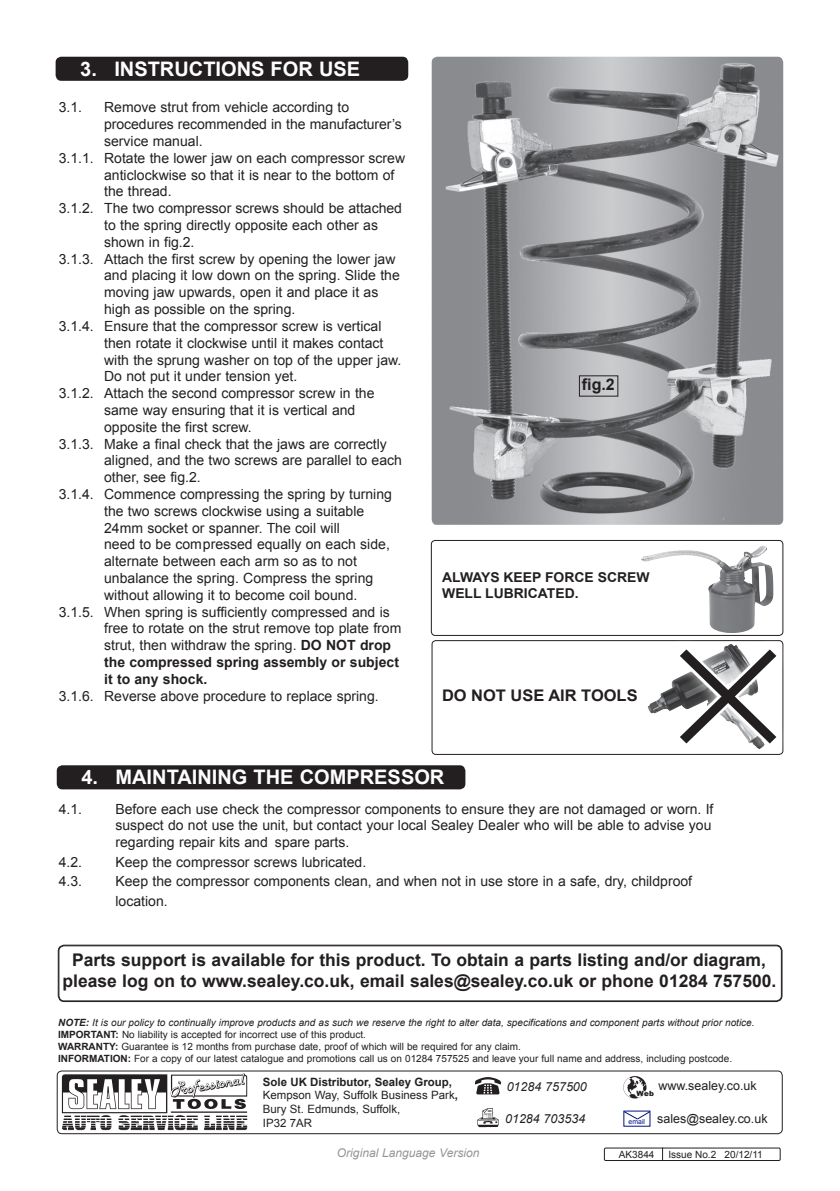
<style>
.page{position:relative;width:840px;height:1191px;background:#fff}
.page>*{position:absolute;margin:0;border:0;box-sizing:border-box;transform-origin:0 0}
.Chapter_Header{font:700 20px "Arial";color:#fff}
.t1{font:700 17.4px/21px "Arial";color:#231f20;text-align:center}
.t2{font:700 16px "Arial";color:#231f20}
.Normal{font:14px/16.8px "Arial";color:#231f20}
.Sub_Heading{font:14px "Arial";color:#231f20}
.t3{font:700 13.6px "Arial";color:#231f20}
.t4{font:12.4px "Arial";color:#231f20}
.t5{font:italic 12.4px "Arial";color:#231f20}
.t6{font:italic 12px "Arial";color:#939598}
.t7{font:11.4px/13.8px "Arial";color:#231f20}
.t8{font:10px "Arial";color:#231f20}
.t9{font:italic 10px "Arial";color:#231f20}
.t10{font:900 7.2px "Arial";color:#231f20}
.t11{font:6.8px "Arial";color:#001381}
.s1{font-weight:700}
</style>
<div class="page">
<div style="left:57px;top:765px;width:408px;height:24px;background:#231f20;border-radius:6px"></div>
<div style="left:56px;top:57px;width:352px;height:24px;background:#231f20;border-radius:6px"></div>
<div style="left:59px;top:945px;width:722px;height:56px;border:1px solid #231f20;border-radius:5px"></div>
<img style="left:62px;top:1073px;width:185px;height:57px">
<div style="left:57px;top:1070px;width:725px;height:64px;border:1px solid #231f20;border-radius:5px"></div>
<img style="left:477px;top:1108px;width:22px;height:19px">
<img style="left:474px;top:1078px;width:26px;height:17px">
<img style="left:622px;top:1075px;width:24px;height:24px;border-radius:12px">
<svg style="left:623px;top:1110px;width:27px;height:10px"></svg>
<img style="left:431px;top:57px;width:351px;height:468px">
<div style="left:578px;top:375px;width:40px;height:22px;border:1px solid #231f20"></div>
<div style="left:431px;top:540px;width:351px;height:96px;border:1px solid #231f20;border-radius:4px"></div>
<div style="left:431px;top:640px;width:351px;height:114px;border:1px solid #231f20;border-radius:4px"></div>
<img style="left:641px;top:546px;width:132px;height:87px">
<img style="left:647px;top:692px;width:16px;height:22px">
<div style="left:663px;top:634px;width:176px;height:187px;background:#fff"></div>
<div style="left:603px;top:1147px;width:177px;height:14px;border:1px solid #231f20"></div>
<svg style="left:679px;top:648px;width:85px;height:95px"></svg>
<p class="Chapter_Header" style="left:80px;top:56px;width:31px">3. instructions</p>
<p class="Chapter_Header" style="left:270px;top:56px;width:15px">for</p>
<p class="Chapter_Header" style="left:319px;top:56px;width:14px">use</p>
<p class="Normal" style="left:59px;top:99px;width:25px">3.1.</p>
<p class="Normal" style="left:104px;top:99px;width:246px">Remove strut from vehicle according to</p>
<p class="Normal" style="left:104px;top:116px;width:299px">procedures recommended in the manufacturer’s service manual.</p>
<p class="Normal" style="left:59px;top:150px;width:348px">3.1.1. Rotate the lower jaw on each compressor screw</p>
<p class="Normal" style="left:104px;top:166px;width:291px">anticlockwise so that it is near to the bottom of the thread.</p>
<p class="Normal" style="left:104px;top:200px;width:299px;text-indent:-45px">3.1.2. The two compressor screws should be attached to the spring directly opposite each other as shown in fig.2.</p>
<p class="Normal" style="left:104px;top:250px;width:297px;text-indent:-45px">3.1.3. Attach the first screw by opening the lower jaw and placing it low down on the spring. Slide the moving jaw upwards, open it and place it as high as possible on the spring.</p>
<p class="Normal" style="left:104px;top:318px;width:298px;text-indent:-45px">3.1.4. Ensure that the compressor screw is vertical then rotate it clockwise until it makes contact with the sprung washer on top of the upper jaw.<br>Do not put it under tension yet.</p>
<p class="Normal" style="left:104px;top:385px;width:272px;text-indent:-45px">3.1.2. Attach the second compressor screw in the same way ensuring that it is vertical and</p>
<p class="Normal" style="left:104px;top:418px;width:149px">opposite the first screw.</p>
<p class="Normal" style="left:104px;top:435px;width:299px;text-indent:-45px">3.1.3. Make a final check that the jaws are correctly aligned, and the two screws are parallel to each other, see fig.2.</p>
<p class="Normal" style="left:104px;top:486px;width:289px;text-indent:-45px">3.1.4. Commence compressing the spring by turning the two screws clockwise using a suitable 24mm socket or spanner. The coil will<br>need to be compressed equally on each side, alternate between each arm so as to not</p>
<p class="Normal" style="left:104px;top:570px;width:270px">unbalance the spring. Compress the spring without allowing it to become coil bound.</p>
<p class="Normal" style="left:104px;top:603px;width:298px;text-indent:-45px">3.1.5. When spring is sufficiently compressed and is free to rotate on the strut remove top plate from strut, then withdraw the spring. <span class="s1">DO NOT drop the compressed spring assembly or subject it to any shock.</span></p>
<p class="Normal" style="left:59px;top:687px;width:321px">3.1.6. Reverse above procedure to replace spring.</p>
<p class="t2" style="left:581px;top:374px;width:34px">fig.2</p>
<p class="t3" style="left:442px;top:568px;width:209px">ALWAYS KEEP FORCE SCREW</p>
<p class="t3" style="left:442px;top:585px;width:138px">WELL LUBRICATED.</p>
<p class="t2" style="left:442px;top:684px;width:197px">DO NOT USE AIR TOOLS</p>
<p class="Chapter_Header" style="left:81px;top:764px;width:31px">4. maintaining</p>
<p class="Chapter_Header" style="left:253px;top:764px;width:14px">the</p>
<p class="Chapter_Header" style="left:299px;top:764px;width:16px">compressor</p>
<p class="Normal" style="left:59px;top:800px;width:25px">4.1.</p>
<p class="Normal" style="left:115px;top:800px;width:599px">Before each use check the compressor components to ensure they are not damaged or worn. If</p>
<p class="Normal" style="left:115px;top:817px;width:597px">suspect do not use the unit, but contact your local Sealey Dealer who will be able to advise you regarding repair kits and spare parts.</p>
<p class="Sub_Heading" style="left:59px;top:852px;width:25px">4.2.</p>
<p class="Sub_Heading" style="left:115px;top:852px;width:252px">Keep the compressor screws lubricated.</p>
<p class="Sub_Heading" style="left:59px;top:872px;width:25px">4.3.</p>
<p class="Sub_Heading" style="left:115px;top:872px;width:578px">Keep the compressor components clean, and when not in use store in a safe, dry, childproof</p>
<p class="Sub_Heading" style="left:115px;top:892px;width:54px">location.</p>
<p class="t1" style="left:62px;top:949px;width:715px">Parts support is available for this product. To obtain a parts listing and/or diagram, please log on to www.sealey.co.uk, email sales@sealey.co.uk or phone 01284 757500.</p>
<p class="t9" style="left:58px;top:1016px;width:697px"><span class="s1">NOTE:</span> It is our policy to continually improve products and as such we reserve the right to alter data, specifications and component parts without prior notice.</p>
<p class="t8" style="left:58px;top:1027px;width:309px"><span class="s1">IMPORTANT:</span> No liability is accepted for incorrect use of this product.</p>
<p class="t8" style="left:58px;top:1039px;width:464px"><span class="s1">WARRANTY:</span> Guarantee is 12 months from purchase date, proof of which will be required for any claim.</p>
<p class="t8" style="left:58px;top:1051px;width:675px"><span class="s1">INFORMATION:</span> For a copy of our latest catalogue and promotions call us on 01284 757525 and leave your full name and address, including postcode.</p>
<p class="t5" style="left:506px;top:1078px;width:82px">01284 757500</p>
<p class="t5" style="left:505px;top:1111px;width:82px">01284 703534</p>
<p class="t4" style="left:657px;top:1110px;width:112px">sales@sealey.co.uk</p>
<p class="t7" style="left:263px;top:1074px;width:196px"><span class="s1">Sole UK Distributor, Sealey Group,<br></span>Kempson Way, Suffolk Business Park<span class="s1">,<br></span>Bury St. Edmunds, Suffolk,</p>
<p class="t7" style="left:263px;top:1116px;width:51px">IP32 7AR</p>
<p class="t4" style="left:658px;top:1078px;width:100px">www.sealey.co.uk</p>
<p class="t10" style="left:636px;top:1088px;width:19px">Web</p>
<p class="t11" style="left:628px;top:1117px;width:18px">email</p>
<p class="t6" style="left:337px;top:1144px;width:144px">Original Language Version</p>
<p class="t8" style="left:618px;top:1147px;width:37px">AK3844</p>
<p class="t8" style="left:668px;top:1147px;width:96px">Issue No.2 20/12/11</p>
</div>
